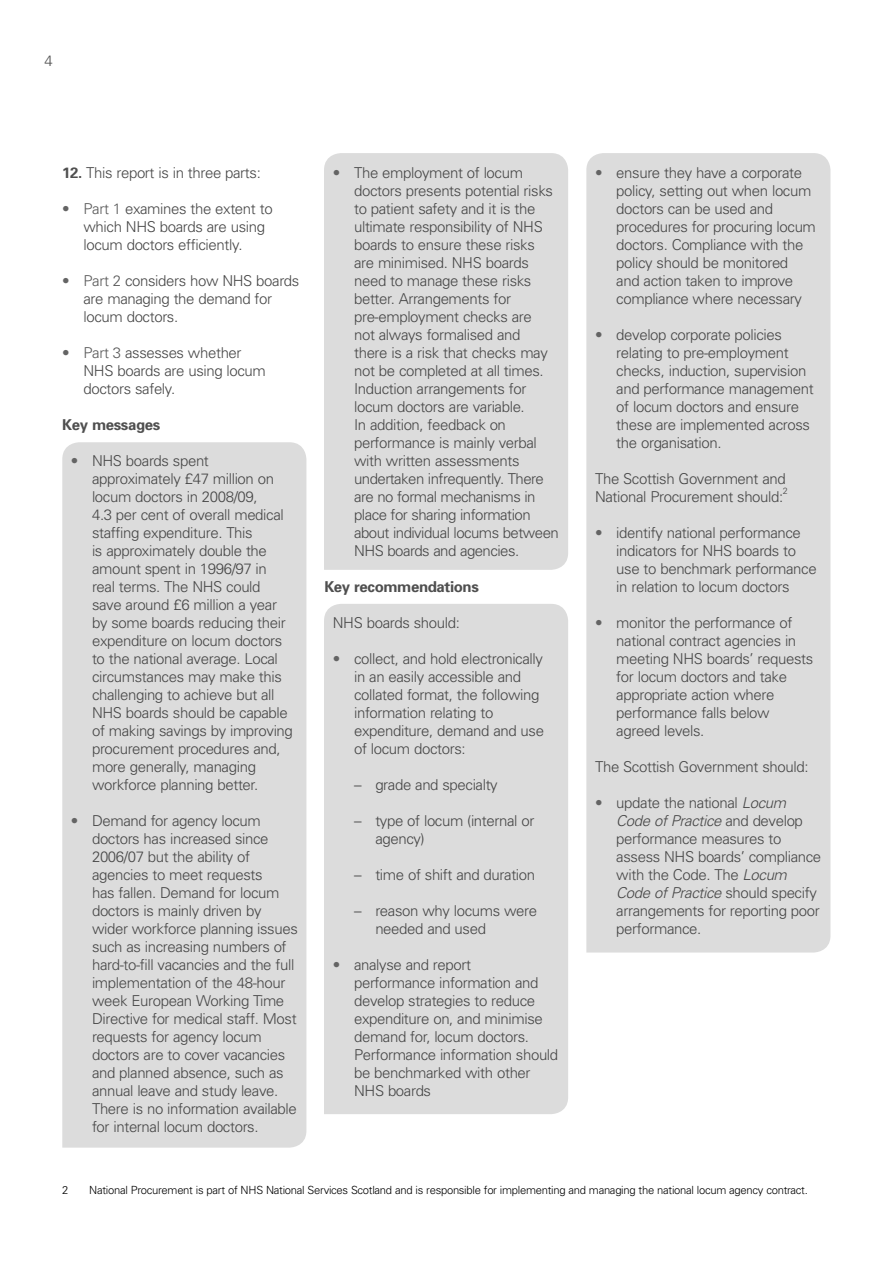
<style>
.page{position:relative;width:893px;height:1263px;background:#fff}
.page>*{position:absolute;margin:0;border:0;box-sizing:border-box;transform-origin:0 0}
.t1{font:300 15px/18px "Univers";letter-spacing:-.025em;color:#464646}
.t2{font:700 15px "Univers";letter-spacing:-.025em;color:#4f4f4f}
.t3{font:300 15px "Univers";color:#4f4f4f}
.t4{font:300 11.25px "Univers";letter-spacing:-.025em;color:#000}
.t5{font:300 9px "Univers";color:#464646}
.s1{font-weight:700;color:#4f4f4f}
.s2{color:#646464}
.s3{color:#595959}
.s4{font-style:italic}
</style>
<div class="page">
<div style="left:586px;top:153px;width:244px;height:799px;background:#dcdcdc"></div>
<div style="left:324px;top:604px;width:244px;height:510px;background:#dcdcdc"></div>
<div style="left:324px;top:153px;width:244px;height:417px;background:#dcdcdc"></div>
<div style="left:62px;top:442px;width:244px;height:706px;background:#dcdcdc"></div>
<p class="t3" style="left:45px;top:52px;width:10px">4</p>
<p class="t1" style="left:62px;top:163px;width:200px"><span class="s1">12.</span> This report is in three parts:</p>
<p class="t1" style="left:84px;top:199px;width:191px;text-indent:-21px"><span class="s2">•</span> <span class="s3">Part 1</span> examines the extent to which NHS boards are using locum doctors efficiently.</p>
<p class="t1" style="left:84px;top:271px;width:217px;text-indent:-21px"><span class="s2">•</span> <span class="s3">Part 2</span> considers how NHS boards are managing the demand for locum doctors.</p>
<p class="t1" style="left:84px;top:343px;width:184px;text-indent:-21px"><span class="s2">•</span> <span class="s3">Part 3</span> assesses whether<br>NHS boards are using locum doctors safely.</p>
<p class="t2" style="left:62px;top:415px;width:99px">Key messages</p>
<p class="t1" style="left:92px;top:451px;width:202px;text-indent:-21px"><span class="s2">•</span> NHS boards spent approximately £47 million on locum doctors in 2008/09,<br>4.3 per cent of overall medical staffing expenditure. This<br>is approximately double the amount spent in 1996/97 in real terms. The NHS could save around £6 million a year by some boards reducing their expenditure on locum doctors to the national average. Local circumstances may make this challenging to achieve but all<br>NHS boards should be capable of making savings by improving procurement procedures and, more generally, managing workforce planning better.</p>
<p class="t1" style="left:92px;top:811px;width:207px;text-indent:-21px"><span class="s2">•</span> Demand for agency locum doctors has increased since<br>2006/07 but the ability of agencies to meet requests<br>has fallen. Demand for locum doctors is mainly driven by wider workforce planning issues such as increasing numbers of hard-to-fill vacancies and the full implementation of the 48-hour week European Working Time<br>Directive for medical staff. Most requests for agency locum doctors are to cover vacancies and planned absence, such as annual leave and study leave.<br>There is no information available for internal locum doctors.</p>
<p class="t1" style="left:354px;top:163px;width:206px;text-indent:-21px"><span class="s2">•</span> The employment of locum doctors presents potential risks to patient safety and it is the ultimate responsibility of NHS boards to ensure these risks<br>are minimised. NHS boards need to manage these risks better. Arrangements for pre-employment checks are<br>not always formalised and<br>there is a risk that checks may not be completed at all times.<br>Induction arrangements for locum doctors are variable.<br>In addition, feedback on performance is mainly verbal with written assessments undertaken infrequently. There are no formal mechanisms in place for sharing information about individual locums between<br>NHS boards and agencies.</p>
<p class="t2" style="left:324px;top:577px;width:156px">Key recommendations</p>
<p class="t1" style="left:333px;top:613px;width:129px">NHS boards should:</p>
<p class="t1" style="left:354px;top:649px;width:191px;text-indent:-21px"><span class="s2">•</span> collect, and hold electronically in an easily accessible and collated format, the following information relating to expenditure, demand and use of locum doctors:</p>
<p class="t1" style="left:354px;top:775px;width:145px">– grade and specialty</p>
<p class="t1" style="left:375px;top:811px;width:161px;text-indent:-21px">– type of locum (internal or agency)</p>
<p class="t1" style="left:354px;top:865px;width:183px">– time of shift and duration</p>
<p class="t1" style="left:375px;top:901px;width:163px;text-indent:-21px">– reason why locums were needed and used</p>
<p class="t1" style="left:354px;top:955px;width:206px;text-indent:-21px"><span class="s2">•</span> analyse and report<br>performance information and develop strategies to reduce expenditure on, and minimise demand for, locum doctors.<br>Performance information should be benchmarked with other</p>
<p class="t1" style="left:354px;top:1081px;width:79px">NHS boards</p>
<p class="t1" style="left:616px;top:163px;width:201px;text-indent:-21px"><span class="s2">•</span> ensure they have a corporate policy, setting out when locum doctors can be used and procedures for procuring locum doctors. Compliance with the policy should be monitored<br>and action taken to improve compliance where necessary</p>
<p class="t1" style="left:616px;top:325px;width:199px;text-indent:-21px"><span class="s2">•</span> develop corporate policies relating to pre-employment checks, induction, supervision and performance management of locum doctors and ensure these are implemented across the organisation.</p>
<p class="t1" style="left:595px;top:469px;width:192px">The Scottish Government and<br>National Procurement should:</p>
<p class="t5" style="left:783px;top:486px;width:7px">2</p>
<p class="t1" style="left:616px;top:523px;width:202px;text-indent:-21px"><span class="s2">•</span> identify national performance indicators for NHS boards to use to benchmark performance in relation to locum doctors</p>
<p class="t1" style="left:616px;top:613px;width:199px;text-indent:-21px"><span class="s2">•</span> monitor the performance of national contract agencies in meeting NHS boards’ requests for locum doctors and take appropriate action where performance falls below agreed levels.</p>
<p class="t1" style="left:595px;top:757px;width:215px">The Scottish Government should:</p>
<p class="t1" style="left:616px;top:793px;width:206px;text-indent:-21px"><span class="s2">•</span> update the national <span class="s4">Locum<br>Code of Practice</span> and develop performance measures to assess NHS boards’ compliance with the Code. The <span class="s4">Locum<br>Code of Practice</span> should specify arrangements for reporting poor performance.</p>
<p class="t4" style="left:62px;top:1183px;width:8px">2</p>
<p class="t4" style="left:89px;top:1183px;width:720px">National Procurement is part of NHS National Services Scotland and is responsible for implementing and managing the national locum agency contract.</p>
</div>
